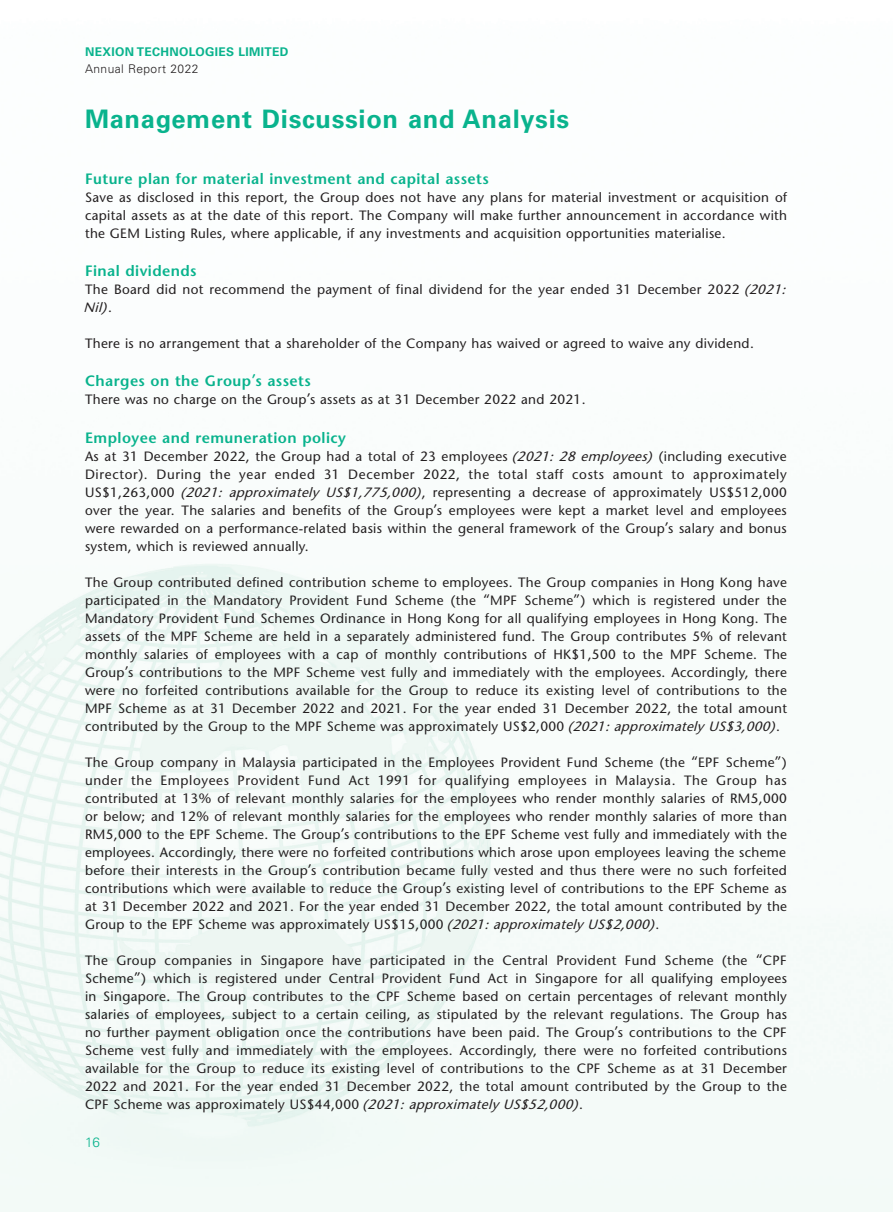
<style>
.page{position:relative;width:893px;height:1212px;background:#fff}
.page>*{position:absolute;margin:0;border:0;box-sizing:border-box;transform-origin:0 0}
.t1{font:700 25.5px "Univers LT Std";letter-spacing:.025em;color:#09b38d}
.t2{font:600 15px "Stone Sans Std";letter-spacing:.03em;color:#09b38d}
.t3{font:500 13.5px/18px "Stone Sans Std";letter-spacing:.025em;color:#231f20;text-align:justify}
.t4{font:300 13.5px "Univers LT Std";color:#09b38d}
.t5{font:700 12px "Univers LT Std";letter-spacing:.03em;color:#09b38d}
.t6{font:300 12px "Univers LT Std";letter-spacing:.035em;color:#231f20}
.s1{font-style:italic}
</style>
<div class="page">
<img style="left:0;top:564px;width:893px;height:648px">
<p class="t5" style="left:85px;top:45px;width:205px">NEXION TECHNOLOGIES LIMITED</p>
<p class="t6" style="left:85px;top:61px;width:115px">Annual Report 2022</p>
<h1 class="t1" style="left:85px;top:104px;width:486px">Management Discussion and Analysis</h1>
<p class="t2" style="left:85px;top:169px;width:405px">Future plan for material investment and capital assets</p>
<p class="t3" style="left:85px;top:188px;width:703px">Save as disclosed in this report, the Group does not have any plans for material investment or acquisition of capital assets as at the date of this report. The Company will make further announcement in accordance with the GEM Listing Rules, where applicable, if any investments and acquisition opportunities materialise.</p>
<p class="t2" style="left:85px;top:262px;width:113px">Final dividends</p>
<p class="t3" style="left:84px;top:280px;width:707px">The Board did not recommend the payment of final dividend for the year ended 31 December 2022 <span class="s1">(2021:<br>Nil)</span>.</p>
<p class="t3" style="left:85px;top:334px;width:670px">There is no arrangement that a shareholder of the Company has waived or agreed to waive any dividend.</p>
<p class="t2" style="left:85px;top:372px;width:227px">Charges on the Group’s assets</p>
<p class="t3" style="left:85px;top:391px;width:502px">There was no charge on the Group’s assets as at 31 December 2022 and 2021.</p>
<p class="t2" style="left:85px;top:428px;width:262px">Employee and remuneration policy</p>
<p class="t3" style="left:85px;top:447px;width:703px">As at 31 December 2022, the Group had a total of 23 employees <span class="s1">(2021: 28 employees)</span> (including executive Director). During the year ended 31 December 2022, the total staff costs amount to approximately US$1,263,000 <span class="s1">(2021: approximately US$1,775,000)</span>, representing a decrease of approximately US$512,000 over the year. The salaries and benefits of the Group’s employees were kept a market level and employees were rewarded on a performance-related basis within the general framework of the Group’s salary and bonus system, which is reviewed annually.</p>
<p class="t3" style="left:85px;top:573px;width:703px">The Group contributed defined contribution scheme to employees. The Group companies in Hong Kong have participated in the Mandatory Provident Fund Scheme (the “MPF Scheme”) which is registered under the Mandatory Provident Fund Schemes Ordinance in Hong Kong for all qualifying employees in Hong Kong. The assets of the MPF Scheme are held in a separately administered fund. The Group contributes 5% of relevant monthly salaries of employees with a cap of monthly contributions of HK$1,500 to the MPF Scheme. The Group’s contributions to the MPF Scheme vest fully and immediately with the employees. Accordingly, there were no forfeited contributions available for the Group to reduce its existing level of contributions to the MPF Scheme as at 31 December 2022 and 2021. For the year ended 31 December 2022, the total amount contributed by the Group to the MPF Scheme was approximately US$2,000 <span class="s1">(2021:approximately US$3,000)</span>.</p>
<p class="t3" style="left:85px;top:753px;width:703px">The Group company in Malaysia participated in the Employees Provident Fund Scheme (the “EPF Scheme”) under the Employees Provident Fund Act 1991 for qualifying employees in Malaysia. The Group has contributed at 13% of relevant monthly salaries for the employees who render monthly salaries of RM5,000 or below; and 12% of relevant monthly salaries for the employees who render monthly salaries of more than RM5,000 to the EPF Scheme. The Group’s contributions to the EPF Scheme vest fully and immediately with the employees. Accordingly, there were no forfeited contributions which arose upon employees leaving the scheme before their interests in the Group’s contribution became fully vested and thus there were no such forfeited contributions which were available to reduce the Group’s existing level of contributions to the EPF Scheme as at 31 December 2022 and 2021. For the year ended 31 December 2022, the total amount contributed by the Group to the EPF Scheme was approximately US$15,000 <span class="s1">(2021:approximately US$2,000)</span>.</p>
<p class="t3" style="left:85px;top:951px;width:703px">The Group companies in Singapore have participated in the Central Provident Fund Scheme (the “CPF Scheme”) which is registered under Central Provident Fund Act in Singapore for all qualifying employees in Singapore. The Group contributes to the CPF Scheme based on certain percentages of relevant monthly salaries of employees, subject to a certain ceiling, as stipulated by the relevant regulations. The Group has no further payment obligation once the contributions have been paid. The Group’s contributions to the CPF Scheme vest fully and immediately with the employees. Accordingly, there were no forfeited contributions available for the Group to reduce its existing level of contributions to the CPF Scheme as at 31 December 2022 and 2021. For the year ended 31 December 2022, the total amount contributed by the Group to the CPF Scheme was approximately US$44,000 <span class="s1">(2021:approximately US$52,000)</span>.</p>
<p class="t4" style="left:85px;top:1134px;width:16px">16</p>
</div>
